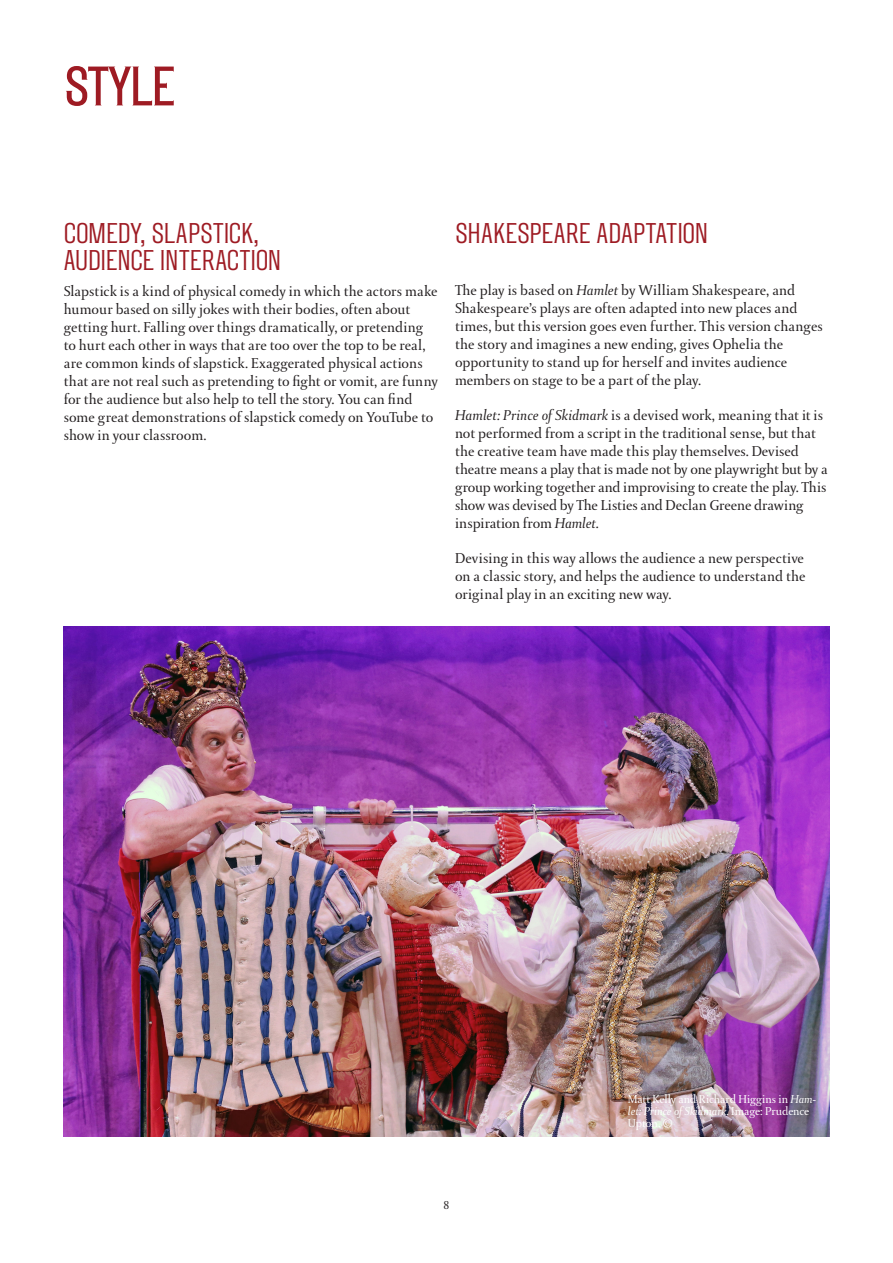
<style>
.page{position:relative;width:893px;height:1263px;background:#fff}
.page>*{position:absolute;margin:0;border:0;box-sizing:border-box;transform-origin:0 0}
.Page_Header{font:500 55.5px "STC";letter-spacing:-.04em;color:#9e1b23}
.Topics_Header{font:28.5px "STC";letter-spacing:-.01em;color:#9e1b23}
.Body{font:15px/18px "DTL Paradox ST";color:#231f20}
.Image_Captions{font:12px/12px "DTL Paradox ST";letter-spacing:-.005em;color:#fff}
.t1{font:12px "DTL Paradox ST";color:#231f20}
.s1{font-family:"DTL Paradox T";font-style:italic}
</style>
<div class="page">
<img style="left:64px;top:626px;width:765px;height:511px">
<p class="Page_Header" style="left:64px;top:53px;width:113px">STYLE</p>
<p class="Topics_Header" style="left:64px;top:215px;width:197px">COMEDY, SLAPSTICK,</p>
<p class="Topics_Header" style="left:64px;top:242px;width:219px">AUDIENCE INTERACTION</p>
<p class="Body" style="left:64px;top:282px;width:376px">Slapstick is a kind of physical comedy in which the actors make humour based on silly jokes with their bodies, often about getting hurt. Falling over things dramatically, or pretending to hurt each other in ways that are too over the top to be real, are common kinds of slapstick. Exaggerated physical actions that are not real such as pretending to fight or vomit, are funny for the audience but also help to tell the story. You can find some great demonstrations of slapstick comedy on YouTube to show in your classroom.</p>
<p class="Topics_Header" style="left:455px;top:215px;width:255px">SHAKESPEARE ADAPTATION</p>
<p class="Body" style="left:455px;top:281px;width:369px">The play is based on <span class="s1">Hamlet</span> by William Shakespeare, and Shakespeare’s plays are often adapted into new places and times, but this version goes even further. This version changes the story and imagines a new ending, gives Ophelia the opportunity to stand up for herself and invites audience members on stage to be a part of the play.</p>
<p class="Body" style="left:455px;top:406px;width:374px"><span class="s1">Hamlet: Prince of Skidmark</span> is a devised work, meaning that it is not performed from a script in the traditional sense, but that the creative team have made this play themselves. Devised theatre means a play that is made not by one playwright but by a group working together and improvising to create the play. This show was devised by The Listies and Declan Greene drawing inspiration from <span class="s1">Hamlet.</span></p>
<p class="Body" style="left:455px;top:549px;width:352px;text-align:justify">Devising in this way allows the audience a new perspective on a classic story, and helps the audience to understand the original play in an exciting new way.</p>
<p class="Image_Captions" style="left:628px;top:1093px;width:190px">Matt Kelly and Richard Higgins in <span class="s1">Ham&shy;let: Prince of Skidmark</span>. Image: Prudence<br>Upton. ©</p>
<p class="t1" style="left:444px;top:1198px;width:7px">8</p>
</div>
